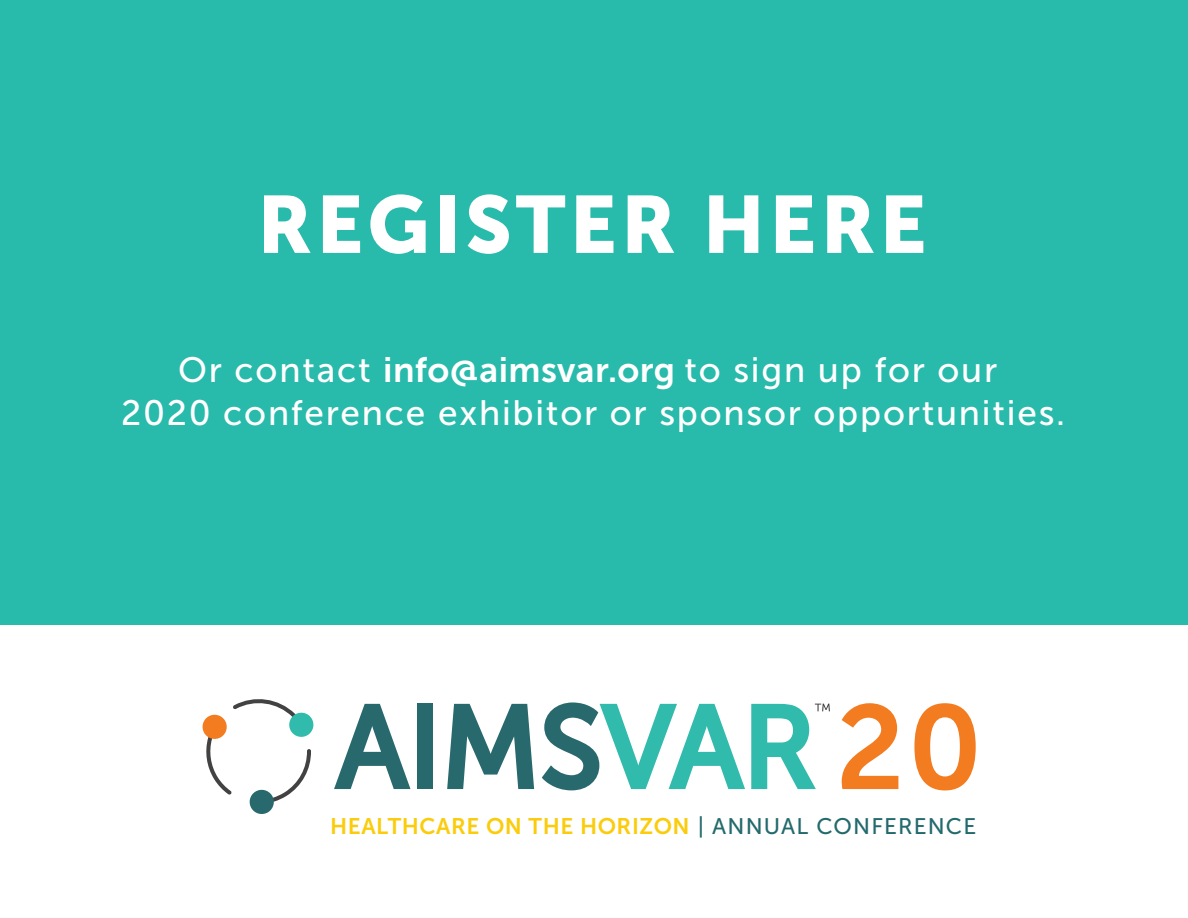
<style>
.page{position:relative;width:1188px;height:918px;background:#fff}
.page>*{position:absolute;margin:0;border:0;box-sizing:border-box;transform-origin:0 0}
.t1{font:118.95px "Museo Sans 700";color:#f37c20}
.t2{font:80.55px "Museo Sans 900";letter-spacing:.05em;color:#fff}
.t3{font:35.25px/42.3px "Museo Sans 500";letter-spacing:.05em;color:#fff;text-align:center}
.t4{font:22.5px "Museo Sans 700";letter-spacing:.025em;color:#fbcc0c}
.s1{font-family:"Museo Sans 700"}
.s2{font-family:"Museo Sans 500";color:#236a6d}
</style>
<div class="page">
<svg style="left:334px;top:704px;width:77px;height:85px"></svg>
<div style="left:417px;top:704px;width:16px;height:85px;background:#28696d"></div>
<svg style="left:447px;top:704px;width:87px;height:85px"></svg>
<svg style="left:542px;top:702px;width:203px;height:88px"></svg>
<svg style="left:202px;top:699px;width:112px;height:115px"></svg>
<svg style="left:751px;top:704px;width:79px;height:85px"></svg>
<div style="left:0;top:0;width:1188px;height:624px;background:#28baab"></div>
<h2 class="t2" style="left:257px;top:179px;width:671px">REGISTER HERE</h2>
<p class="t3" style="left:121px;top:349px;width:946px">Or contact <span class="s1">info@aimsvar.org</span> to sign up for our<br>2020 conference exhibitor or sponsor opportunities.</p>
<h1 class="t1" style="left:836px;top:682px;width:148px">20</h1>
<p class="t4" style="left:330px;top:814px;width:648px">HEALTHCARE ON THE HORIZON <span class="s2">| ANNUAL CONFERENCE</span></p>
</div>
